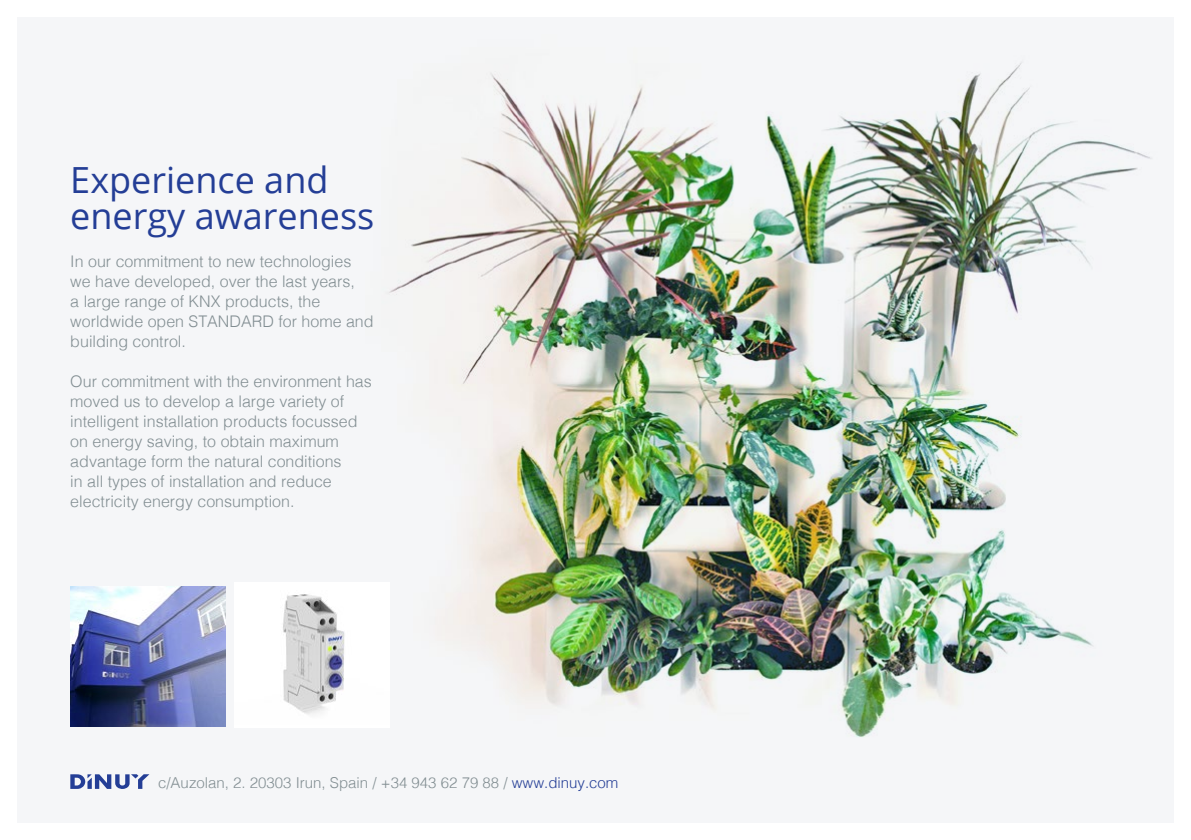
<style>
.page{position:relative;width:1191px;height:840px;background:#fff}
.page>*{position:absolute;margin:0;border:0;box-sizing:border-box;transform-origin:0 0}
.t1{font:36px/36px "Open Sans";color:#243e96}
.t2{font:300 16px/20px "Helvetica";color:#828e92}
.t3{font:300 15px "Helvetica";color:#828e92}
.s1{color:#243e96}
</style>
<div class="page">
<div style="left:17px;top:17px;width:1157px;height:805px;background:#f5f6f8"></div>
<img style="left:389px;top:62px;width:762px;height:675px">
<svg style="left:70px;top:774px;width:79px;height:14px"></svg>
<img style="left:70px;top:586px;width:155px;height:140px">
<div style="left:235px;top:582px;width:155px;height:145px;background:#fff"></div>
<img style="left:283px;top:594px;width:62px;height:121px">
<h1 class="t1" style="left:70px;top:161px;width:305px">Experience and energy awareness</h1>
<p class="t2" style="left:70px;top:250px;width:305px">In our commitment to new technologies we have developed, over the last years,<br>a large range of KNX products, the worldwide open STANDARD for home and building control.</p>
<p class="t2" style="left:70px;top:370px;width:303px">Our commitment with the environment has moved us to develop a large variety of intelligent installation products focussed on energy saving, to obtain maximum advantage form the natural conditions<br>in all types of installation and reduce electricity energy consumption.</p>
<p class="t3" style="left:158px;top:769px;width:462px">c/Auzolan, 2. 20303 Irun, Spain / +34 943 62 79 88 / <span class="s1">www.dinuy.com</span></p>
</div>
